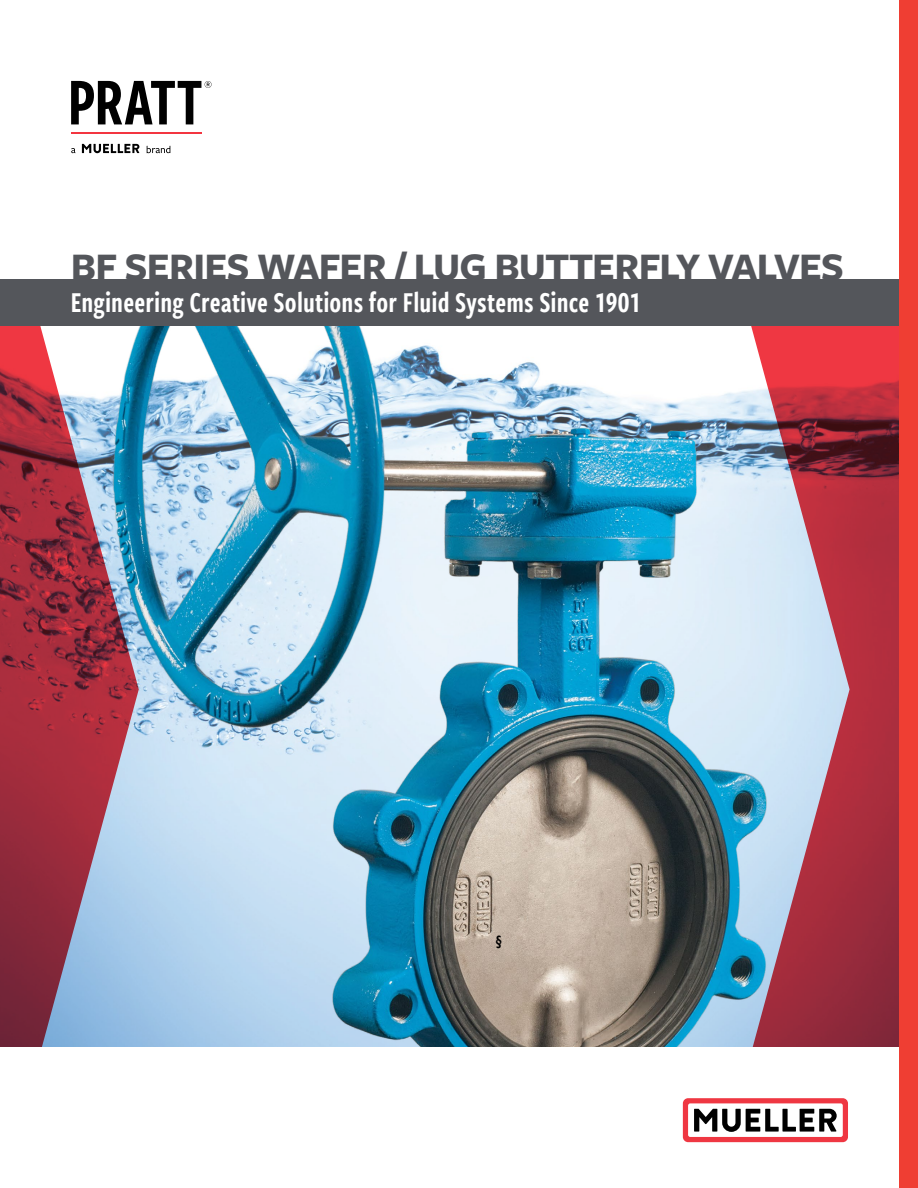
<style>
.page{position:relative;width:918px;height:1188px;background:#fff}
.page>*{position:absolute;margin:0;border:0;box-sizing:border-box;transform-origin:0 0}
.t1{font:700 40.5px "Freight Sans Pro";letter-spacing:-.02em;color:#54565b}
.t2{font:30px "Freight Sans Cmp Pro Semi";letter-spacing:.005em;color:#fff}
.t3{font:18px "Freight Sans Cmp Pro Semi";color:#000}
</style>
<div class="page">
<img style="left:139px;top:326px;width:612px;height:721px">
<svg style="left:0;top:326px;width:139px;height:721px;background:#9d6176"></svg>
<svg style="left:751px;top:326px;width:148px;height:721px;background:#b46979"></svg>
<div style="left:0;top:280px;width:918px;height:46px;background:#54565b"></div>
<div style="left:899px;top:0;width:19px;height:1188px;background:#ef3e33"></div>
<svg style="left:683px;top:1098px;width:165px;height:44px"></svg>
<svg style="left:82px;top:144px;width:57px;height:9px"></svg>
<svg style="left:71px;top:148px;width:4px;height:5px"></svg>
<svg style="left:147px;top:146px;width:23px;height:7px"></svg>
<hr style="left:71px;top:133px;width:131px;height:1px;background:#f33540">
<svg style="left:71px;top:81px;width:141px;height:43px"></svg>
<h1 class="t1" style="left:71px;top:239px;width:775px">BF SERIES WAFER / LUG BUTTERFLY VALVES</h1>
<p class="t2" style="left:71px;top:282px;width:572px">Engineering Creative Solutions for Fluid Systems Since 1901</p>
<p class="t3" style="left:495px;top:929px;width:8px">§</p>
</div>
